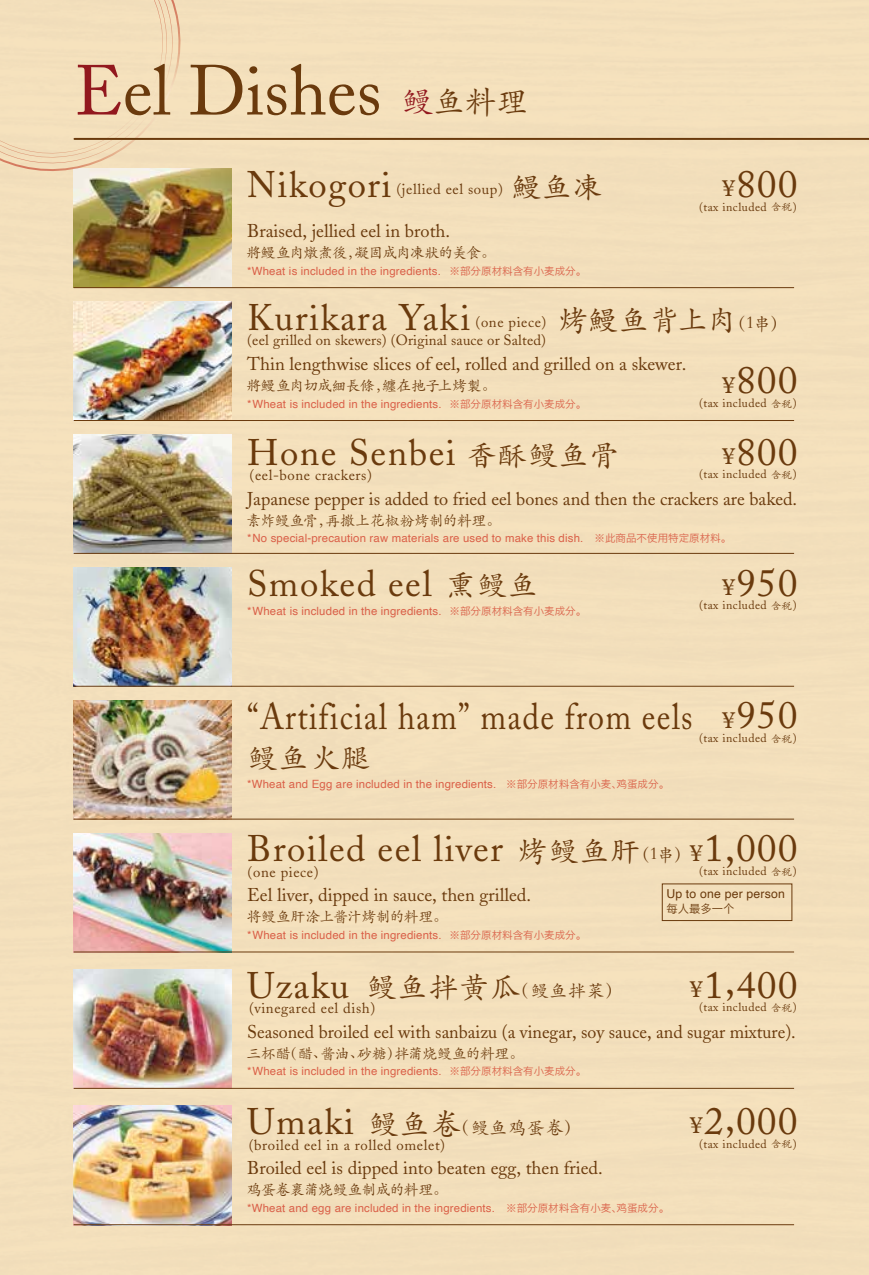
<style>
.page{position:relative;width:869px;height:1275px;background:#fff}
.page>*{position:absolute;margin:0;border:0;box-sizing:border-box;transform-origin:0 0}
.t1{font:70px "Adobe Caslon";color:#6a3a0d}
.t2{font:38.5px "Adobe Caslon";letter-spacing:.04em;color:#6a3a0d}
.t3{font:36.75px "Adobe Caslon";letter-spacing:.04em;color:#6a3a0d}
.t4{font:36.75px "Adobe Caslon";letter-spacing:.04em;color:#6a3a0d;scale:.87 1}
.t5{font:31.5px "ST Kaiti";color:#6a3a0d}
.t6{font:29.75px "ST Kaiti";color:#6a3a0d}
.t7{font:18.38px "Adobe Caslon";color:#6a3a0d}
.t8{font:17.85px "ST Kaiti";letter-spacing:.04em;color:#6a3a0d}
.t9{font:14.88px "ST Kaiti";letter-spacing:-.04em;color:#6a3a0d}
.t10{font:14.7px "Adobe Caslon";letter-spacing:.04em;color:#6a3a0d}
.t11{font:14.7px/17.8px "Adobe Caslon";letter-spacing:.01em;color:#6a3a0d}
.t12{font:12.25px "Helvetica";letter-spacing:.015em;color:#6a3a0d}
.t13{font:11.9px "Adobe Caslon";letter-spacing:.04em;color:#6a3a0d}
.t14{font:11.38px "Helvetica";letter-spacing:.015em;color:#da6048}
.t15{font:11.38px "Hiragino Sans GB W3";color:#6a3a0d}
.s1{color:#92181e}
.s2{font-family:"ST Kaiti";font-size:29.75px}
.s3{font-family:"Hiragino Sans GB W3";font-size:10.5px}
.s4{font-family:"Shuei Min Pro M";font-size:23.1px}
.s5{font-family:"ST Kaiti";font-size:10.33px}
.s6{font-family:"ST Kaiti";font-size:17.85px}
.s7{font-size:38.5px}
.s8{font-family:"Adobe Caslon";font-size:36.75px}
.s9{font-size:29.75px}
</style>
<div class="page">
<div style="left:0;top:0;width:868px;height:1275px;background:#f3dfbb"></div>
<img style="left:73px;top:700px;width:158px;height:119px">
<img style="left:73px;top:567px;width:158px;height:120px">
<img style="left:74px;top:302px;width:157px;height:118px">
<img style="left:73px;top:169px;width:158px;height:119px">
<img style="left:73px;top:434px;width:158px;height:119px">
<img style="left:73px;top:970px;width:158px;height:119px">
<img style="left:73px;top:1106px;width:158px;height:119px">
<img style="left:73px;top:833px;width:158px;height:119px">
<div style="left:0;top:0;width:180px;height:171px;background:#f3dfbc"></div>
<hr style="left:74px;top:138px;width:794px;height:2px;background:#6a3a0d">
<hr style="left:74px;top:420px;width:719px;height:1px;background:#6a3a0d">
<hr style="left:74px;top:287px;width:719px;height:1px;background:#6a3a0d">
<hr style="left:74px;top:553px;width:719px;height:1px;background:#6a3a0d">
<hr style="left:74px;top:819px;width:719px;height:1px;background:#6a3a0d">
<hr style="left:74px;top:686px;width:719px;height:1px;background:#6a3a0d">
<hr style="left:74px;top:1088px;width:719px;height:1px;background:#6a3a0d">
<hr style="left:74px;top:1224px;width:719px;height:1px;background:#6a3a0d">
<hr style="left:74px;top:952px;width:719px;height:1px;background:#6a3a0d">
<div style="left:661px;top:883px;width:130px;height:38px;border:1px solid #6a3a0d"></div>
<h1 class="t1" style="left:74px;top:50px;width:308px"><span class="s1">E</span>el Dishes</h1>
<h3 class="t5" style="left:401px;top:82px;width:127px"><span class="s1">鳗</span>鱼料理</h3>
<h3 class="t3" style="left:247px;top:163px;width:146px">Nikogori</h3>
<p class="t10" style="left:396px;top:181px;width:207px">(jellied eel soup) <span class="s2">鰻鱼凍</span></p>
<h3 class="t7" style="left:247px;top:220px;width:204px">Braised, jellied eel in broth.</h3>
<h3 class="t9" style="left:246px;top:243px;width:251px">將鰻鱼肉燉煮後，凝固成肉凍狀的美食。</h3>
<p class="t14" style="left:247px;top:262px;width:340px">*Wheat is included in the ingredients. <span class="s3">※部分原材料含有小麦成分。</span></p>
<h2 class="t2" style="left:716px;top:161px;width:82px"><span class="s4">￥</span>800</h2>
<p class="t13" style="left:698px;top:200px;width:99px">(tax included <span class="s5">含税</span>)</p>
<h3 class="t3" style="left:247px;top:296px;width:224px">Kurikara Yaki</h3>
<p class="t11" style="left:247px;top:314px;width:541px;text-indent:228px">(one piece) <span class="s2">烤鰻鱼背上肉</span><span class="s6">（1串）</span>(eel grilled on skewers) (Original sauce or Salted)</p>
<h3 class="t7" style="left:247px;top:353px;width:440px">Thin lengthwise slices of eel, rolled and grilled on a skewer.</h3>
<h2 class="t2" style="left:716px;top:358px;width:82px"><span class="s4">￥</span>800</h2>
<p class="t13" style="left:698px;top:396px;width:99px">(tax included <span class="s5">含税</span>)</p>
<h3 class="t9" style="left:246px;top:376px;width:252px">將鰻鱼肉切成細長條，纏在扡子上烤製。</h3>
<p class="t14" style="left:247px;top:395px;width:340px">*Wheat is included in the ingredients. <span class="s3">※部分原材料含有小麦成分。</span></p>
<h3 class="t3" style="left:247px;top:431px;width:373px">Hone Senbei <span class="s2">香酥鳗鱼骨</span></h3>
<p class="t10" style="left:249px;top:467px;width:124px">(eel-bone crackers)</p>
<h3 class="t7" style="left:247px;top:488px;width:551px">Japanese pepper is added to fried eel bones and then the crackers are baked.</h3>
<h2 class="t2" style="left:716px;top:429px;width:82px"><span class="s4">￥</span>800</h2>
<p class="t13" style="left:698px;top:467px;width:99px">(tax included <span class="s5">含税</span>)</p>
<h3 class="t9" style="left:246px;top:511px;width:256px">素炸鳗鱼骨，再撒上花椒粉烤制的料理。</h3>
<p class="t14" style="left:247px;top:530px;width:485px">*No special-precaution raw materials are used to make this dish. <span class="s3">※此商品不使用特定原材料。</span></p>
<h3 class="t3" style="left:247px;top:562px;width:291px">Smoked eel <span class="s2">熏鳗鱼</span></h3>
<h2 class="t2" style="left:716px;top:560px;width:82px"><span class="s4">￥</span>950</h2>
<p class="t13" style="left:698px;top:598px;width:99px">(tax included <span class="s5">含税</span>)</p>
<p class="t14" style="left:247px;top:602px;width:340px">*Wheat is included in the ingredients. <span class="s3">※部分原材料含有小麦成分。</span></p>
<h3 class="t4" style="left:247px;top:694px;width:633px">“Artificial ham” made from eels <span class="s4">￥</span><span class="s7">950</span></h3>
<p class="t13" style="left:698px;top:731px;width:99px">(tax included <span class="s5">含税</span>)</p>
<h3 class="t6" style="left:247px;top:739px;width:124px">鳗鱼火腿</h3>
<p class="t14" style="left:247px;top:775px;width:423px">*Wheat and Egg are included in the ingredients. <span class="s3">※部分原材料含有小麦、鸡蛋成分。</span></p>
<h3 class="t3" style="left:247px;top:827px;width:445px">Broiled eel liver <span class="s2">烤鳗鱼肝</span><span class="s6">（1串）</span></h3>
<p class="t10" style="left:247px;top:863px;width:73px">(one piece)</p>
<h3 class="t7" style="left:247px;top:884px;width:285px">Eel liver, dipped in sauce, then grilled.</h3>
<h2 class="t2" style="left:684px;top:826px;width:114px"><span class="s4">￥</span>1,000</h2>
<p class="t13" style="left:698px;top:864px;width:99px">(tax included <span class="s5">含税</span>)</p>
<p class="t12" style="left:666px;top:885px;width:120px">Up to one per person</p>
<p class="t15" style="left:666px;top:902px;width:70px">每人最多一个</p>
<h3 class="t9" style="left:246px;top:907px;width:203px">将鳗鱼肝涂上酱汁烤制的料理。</h3>
<p class="t14" style="left:247px;top:926px;width:340px">*Wheat is included in the ingredients. <span class="s3">※部分原材料含有小麦成分。</span></p>
<h3 class="t8" style="left:247px;top:980px;width:377px"><span class="s8">Uzaku</span> <span class="s9">鳗鱼拌黄瓜</span>（鳗鱼拌菜）</h3>
<p class="t10" style="left:249px;top:999px;width:128px">(vinegared eel dish)</p>
<h3 class="t7" style="left:247px;top:1021px;width:550px">Seasoned broiled eel with sanbaizu (a vinegar, soy sauce, and sugar mixture).</h3>
<h2 class="t2" style="left:684px;top:962px;width:114px"><span class="s4">￥</span>1,400</h2>
<p class="t13" style="left:698px;top:1000px;width:99px">(tax included <span class="s5">含税</span>)</p>
<h3 class="t9" style="left:246px;top:1044px;width:279px">三杯醋（醋、酱油、砂糖）拌蒲烧鳗鱼的料理。</h3>
<p class="t14" style="left:247px;top:1063px;width:340px">*Wheat is included in the ingredients. <span class="s3">※部分原材料含有小麦成分。</span></p>
<h3 class="t8" style="left:247px;top:1116px;width:335px"><span class="s8">Umaki</span> <span class="s9">鳗鱼卷</span>（鳗鱼鸡蛋卷）</h3>
<p class="t10" style="left:249px;top:1136px;width:198px">(broiled eel in a rolled omelet)</p>
<h3 class="t7" style="left:247px;top:1157px;width:357px">Broiled eel is dipped into beaten egg, then fried.</h3>
<h3 class="t9" style="left:246px;top:1180px;width:203px">鸡蛋卷裹蒲烧鳗鱼制成的料理。</h3>
<p class="t14" style="left:247px;top:1199px;width:423px">*Wheat and egg are included in the ingredients. <span class="s3">※部分原材料含有小麦、鸡蛋成分。</span></p>
<h2 class="t2" style="left:684px;top:1098px;width:114px"><span class="s4">￥</span>2,000</h2>
<p class="t13" style="left:698px;top:1137px;width:99px">(tax included <span class="s5">含税</span>)</p>
</div>
